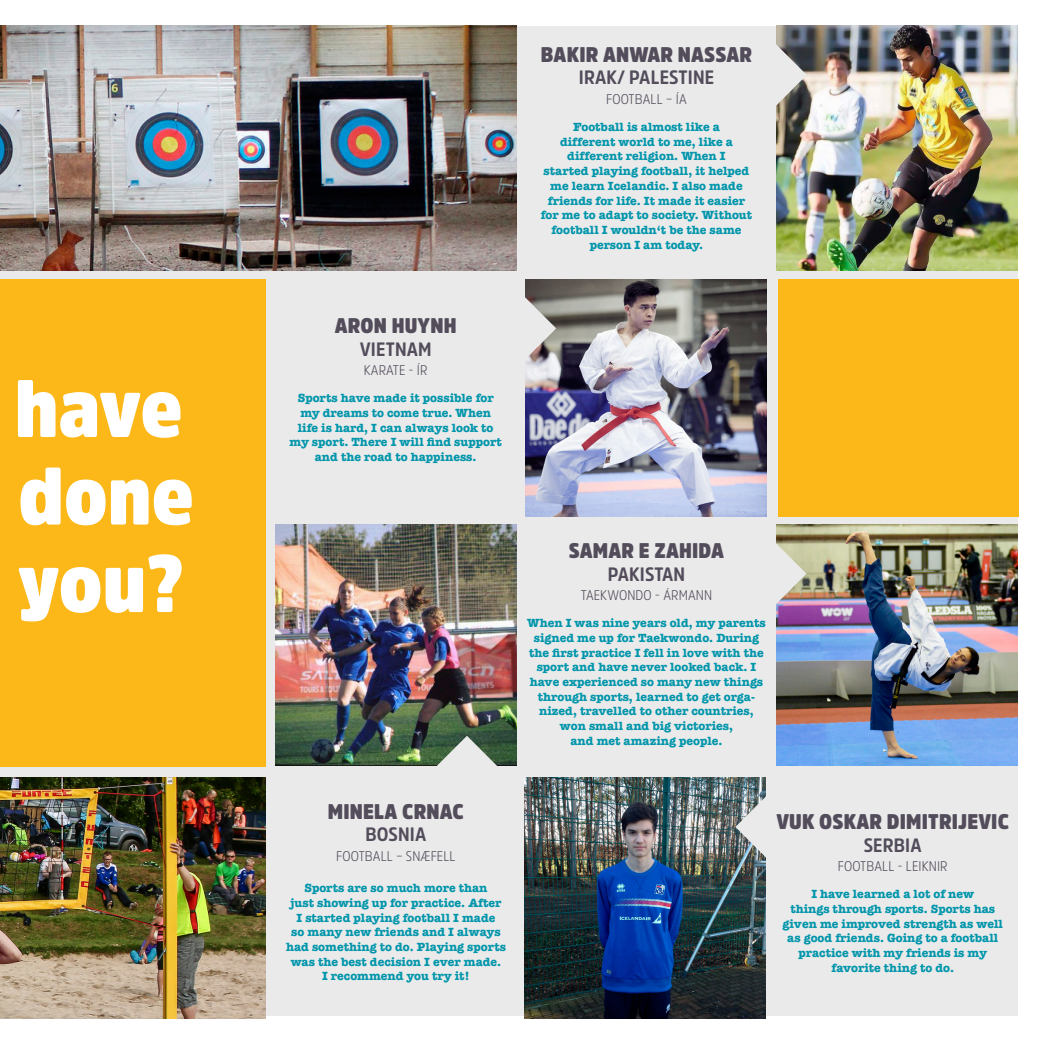
<style>
.page{position:relative;width:1042px;height:1042px;background:#fff}
.page>*{position:absolute;margin:0;border:0;box-sizing:border-box;transform-origin:0 0}
.t1{font:900 80.5px/87.5px "Amsi Pro Narw";color:#fff}
.t2{font:900 21px "Amsi Pro Narw";letter-spacing:.01em;color:#534c5b}
.t3{font:700 19.25px "Amsi Pro Narw";letter-spacing:.01em;color:#534c5b}
.t4{font:300 14px "Amsi Pro Narw";letter-spacing:.01em;color:#534c5b}
.t5{font:700 12.25px/14.7px "American Typewriter";color:#0095ab;text-align:center}
</style>
<div class="page">
<div style="left:0;top:26px;width:1017px;height:990px;background:#eaeaea"></div>
<div style="left:0;top:279px;width:265px;height:488px;background:#fcb819"></div>
<div style="left:778px;top:279px;width:240px;height:237px;background:#fcb819"></div>
<img style="left:526px;top:279px;width:240px;height:237px">
<img style="left:776px;top:26px;width:241px;height:244px">
<img style="left:776px;top:524px;width:241px;height:241px">
<img style="left:525px;top:778px;width:240px;height:240px">
<img style="left:276px;top:524px;width:240px;height:241px">
<img style="left:0;top:26px;width:516px;height:244px">
<img style="left:0;top:778px;width:265px;height:240px">
<svg style="left:525px;top:297px;width:31px;height:63px"></svg>
<svg style="left:776px;top:542px;width:30px;height:63px"></svg>
<svg style="left:735px;top:795px;width:31px;height:63px"></svg>
<svg style="left:776px;top:43px;width:31px;height:64px"></svg>
<svg style="left:435px;top:736px;width:63px;height:30px"></svg>
<h1 class="t1" style="left:15px;top:363px;width:181px">have done you?</h1>
<p class="t2" style="left:335px;top:311px;width:123px">ARON HUYNH</p>
<p class="t3" style="left:360px;top:336px;width:73px">VIETNAM</p>
<p class="t4" style="left:364px;top:360px;width:65px">KARATE - ÍR</p>
<p class="t5" style="left:298px;top:390px;width:197px">Sports have made it possible for</p>
<p class="t5" style="left:300px;top:405px;width:192px">my dreams to come true. When</p>
<p class="t5" style="left:298px;top:419px;width:197px">life is hard, I can always look to</p>
<p class="t5" style="left:289px;top:434px;width:214px">my sport. There I will find support</p>
<p class="t5" style="left:315px;top:449px;width:163px">and the road to happiness.</p>
<p class="t2" style="left:541px;top:40px;width:213px">BAKIR ANWAR NASSAR</p>
<p class="t3" style="left:579px;top:64px;width:137px">IRAK/ PALESTINE</p>
<p class="t4" style="left:606px;top:89px;width:82px">FOOTBALL – ÍA</p>
<p class="t5" style="left:573px;top:119px;width:148px">Football is almost like a</p>
<p class="t5" style="left:560px;top:134px;width:174px">different world to me, like a</p>
<p class="t5" style="left:567px;top:148px;width:160px">different religion. When I</p>
<p class="t5" style="left:543px;top:163px;width:207px">started playing football, it helped</p>
<p class="t5" style="left:550px;top:178px;width:194px">me learn Icelandic. I also made</p>
<p class="t5" style="left:548px;top:192px;width:199px">friends for life. It made it easier</p>
<p class="t5" style="left:541px;top:207px;width:213px">for me to adapt to society. Without football I wouldn‘t be the same</p>
<p class="t5" style="left:590px;top:237px;width:115px">person I am today.</p>
<p class="t2" style="left:569px;top:536px;width:157px">SAMAR E ZAHIDA</p>
<p class="t3" style="left:608px;top:560px;width:79px">PAKISTAN</p>
<p class="t4" style="left:581px;top:585px;width:133px">TAEKWONDO - ÁRMANN</p>
<p class="t5" style="left:527px;top:615px;width:240px">When I was nine years old, my parents signed me up for Taekwondo. During the first practice I fell in love with the sport and have never looked back. I have experienced so many new things through sports, learned to get orga&shy;nized, travelled to other countries, won small and big victories,</p>
<p class="t5" style="left:570px;top:733px;width:154px">and met amazing people.</p>
<p class="t2" style="left:328px;top:797px;width:137px">MINELA CRNAC</p>
<p class="t3" style="left:365px;top:821px;width:62px">BOSNIA</p>
<p class="t4" style="left:336px;top:846px;width:121px">FOOTBALL – SNÆFELL</p>
<p class="t5" style="left:304px;top:880px;width:185px">Sports are so much more than</p>
<p class="t5" style="left:291px;top:895px;width:212px">just showing up for practice. After</p>
<p class="t5" style="left:296px;top:909px;width:200px">I started playing football I made</p>
<p class="t5" style="left:291px;top:924px;width:211px">so many new friends and I always</p>
<p class="t5" style="left:286px;top:939px;width:221px">had something to do. Playing sports was the best decision I ever made.</p>
<p class="t5" style="left:322px;top:968px;width:149px">I recommend you try it!</p>
<p class="t2" style="left:776px;top:807px;width:234px">VUK OSKAR DIMITRIJEVIC</p>
<p class="t3" style="left:863px;top:831px;width:60px">SERBIA</p>
<p class="t4" style="left:838px;top:856px;width:111px">FOOTBALL - LEIKNIR</p>
<p class="t5" style="left:811px;top:886px;width:164px">I have learned a lot of new</p>
<p class="t5" style="left:790px;top:901px;width:206px">things through sports. Sports has</p>
<p class="t5" style="left:782px;top:915px;width:222px">given me improved strength as well</p>
<p class="t5" style="left:787px;top:930px;width:212px">as good friends. Going to a football</p>
<p class="t5" style="left:798px;top:945px;width:190px">practice with my friends is my</p>
<p class="t5" style="left:831px;top:959px;width:124px">favorite thing to do.</p>
</div>
